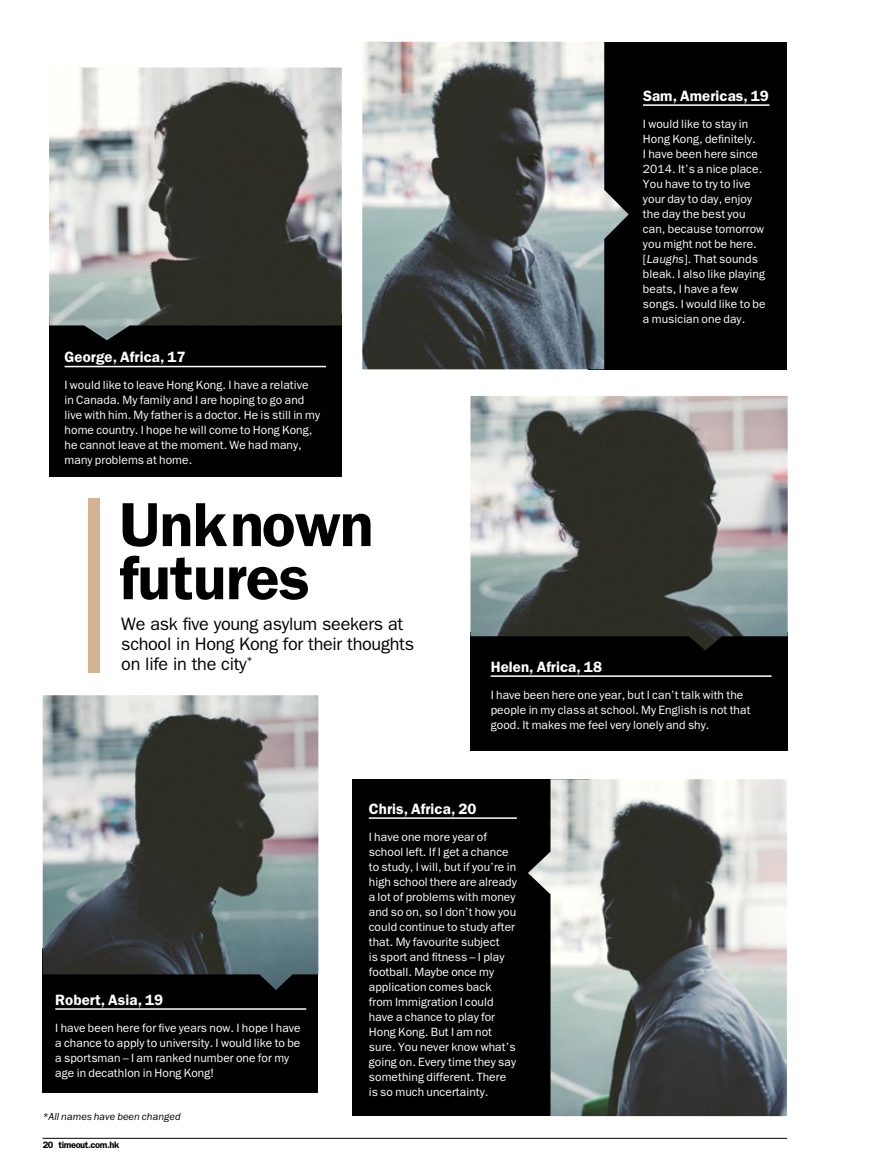
<style>
.page{position:relative;width:872px;height:1170px;background:#fff}
.page>*{position:absolute;margin:0;border:0;box-sizing:border-box;transform-origin:0 0}
.t1{font:600 62.4px/53.1px "ITC Franklin Gothic Std";letter-spacing:-.015em;color:#000}
.t2{font:18px/20px "ITC Franklin Gothic Std";letter-spacing:-.015em;color:#000}
.t3{font:600 15px "ITC Franklin Gothic Std";letter-spacing:.005em;color:#fff}
.t4{font:12px/15px "ITC Franklin Gothic Std";letter-spacing:.005em;color:#fff}
.t5{font:italic 10.5px "ITC Franklin Gothic Std";letter-spacing:.005em;color:#000}
.t6{font:600 9.3px "ITC Franklin Gothic Std";letter-spacing:-.04em;color:#000}
.s1{font-style:italic}
</style>
<div class="page">
<hr style="left:43px;top:1137px;width:744px;height:1px;background:#000">
<div style="left:49px;top:315px;width:292px;height:162px;background:#000"></div>
<div style="left:470px;top:632px;width:317px;height:118px;background:#000"></div>
<div style="left:351px;top:779px;width:238px;height:336px;background:#000"></div>
<div style="left:43px;top:948px;width:275px;height:144px;background:#000"></div>
<div style="left:588px;top:42px;width:199px;height:327px;background:#000"></div>
<hr style="left:643px;top:104px;width:126px;height:2px;background:#fff">
<img style="left:362px;top:42px;width:266px;height:327px">
<img style="left:49px;top:68px;width:293px;height:272px">
<img style="left:470px;top:396px;width:317px;height:254px">
<hr style="left:491px;top:675px;width:280px;height:1px;background:#fff">
<hr style="left:369px;top:817px;width:148px;height:1px;background:#fff">
<img style="left:528px;top:779px;width:259px;height:336px">
<img style="left:43px;top:695px;width:275px;height:294px">
<hr style="left:65px;top:366px;width:261px;height:1px;background:#fff">
<hr style="left:55px;top:1008px;width:251px;height:1px;background:#fff">
<div style="left:88px;top:498px;width:12px;height:174px;background:#d2b494"></div>
<p class="t3" style="left:65px;top:348px;width:122px">George, Africa, 17</p>
<p class="t4" style="left:65px;top:378px;width:257px">I would like to leave Hong Kong. I have a relative in Canada. My family and I are hoping to go and live with him. My father is a doctor. He is still in my home country. I hope he will come to Hong Kong, he cannot leave at the moment. We had many, many problems at home.</p>
<p class="t1" style="left:119px;top:498px;width:256px">Unknown futures</p>
<p class="t2" style="left:121px;top:614px;width:294px">We ask five young asylum seekers at school in Hong Kong for their thoughts on life in the city<sup>*</sup></p>
<p class="t3" style="left:643px;top:87px;width:127px">Sam, Americas, 19</p>
<p class="t4" style="left:643px;top:116px;width:124px">I would like to stay in<br>Hong Kong, definitely.<br>I have been here since<br>2014. It’s a nice place.<br>You have to try to live your day to day, enjoy the day the best you can, because tomorrow you might not be here. [<span class="s1">Laughs</span>]. That sounds bleak. I also like playing beats, I have a few songs. I would like to be a musician one day.</p>
<p class="t3" style="left:491px;top:657px;width:113px">Helen, Africa, 18</p>
<p class="t4" style="left:491px;top:687px;width:261px">I have been here one year, but I can’t talk with the people in my class at school. My English is not that good. It makes me feel very lonely and shy.</p>
<p class="t3" style="left:55px;top:990px;width:109px">Robert, Asia, 19</p>
<p class="t4" style="left:55px;top:1020px;width:247px">I have been here for five years now. I hope I have a chance to apply to university. I would like to be a sportsman – I am ranked number one for my age in decathlon in Hong Kong!</p>
<p class="t5" style="left:43px;top:1110px;width:139px">*All names have been changed</p>
<p class="t6" style="left:43px;top:1138px;width:78px">20 timeout.com.hk</p>
<p class="t3" style="left:369px;top:799px;width:109px">Chris, Africa, 20</p>
<p class="t4" style="left:369px;top:829px;width:149px">I have one more year of school left. If I get a chance to study, I will, but if you’re in high school there are already a lot of problems with money and so on, so I don’t how you could continue to study after that. My favourite subject<br>is sport and fitness – I play football. Maybe once my application comes back from Immigration I could have a chance to play for<br>Hong Kong. But I am not sure. You never know what’s going on. Every time they say something different. There is so much uncertainty.</p>
</div>
